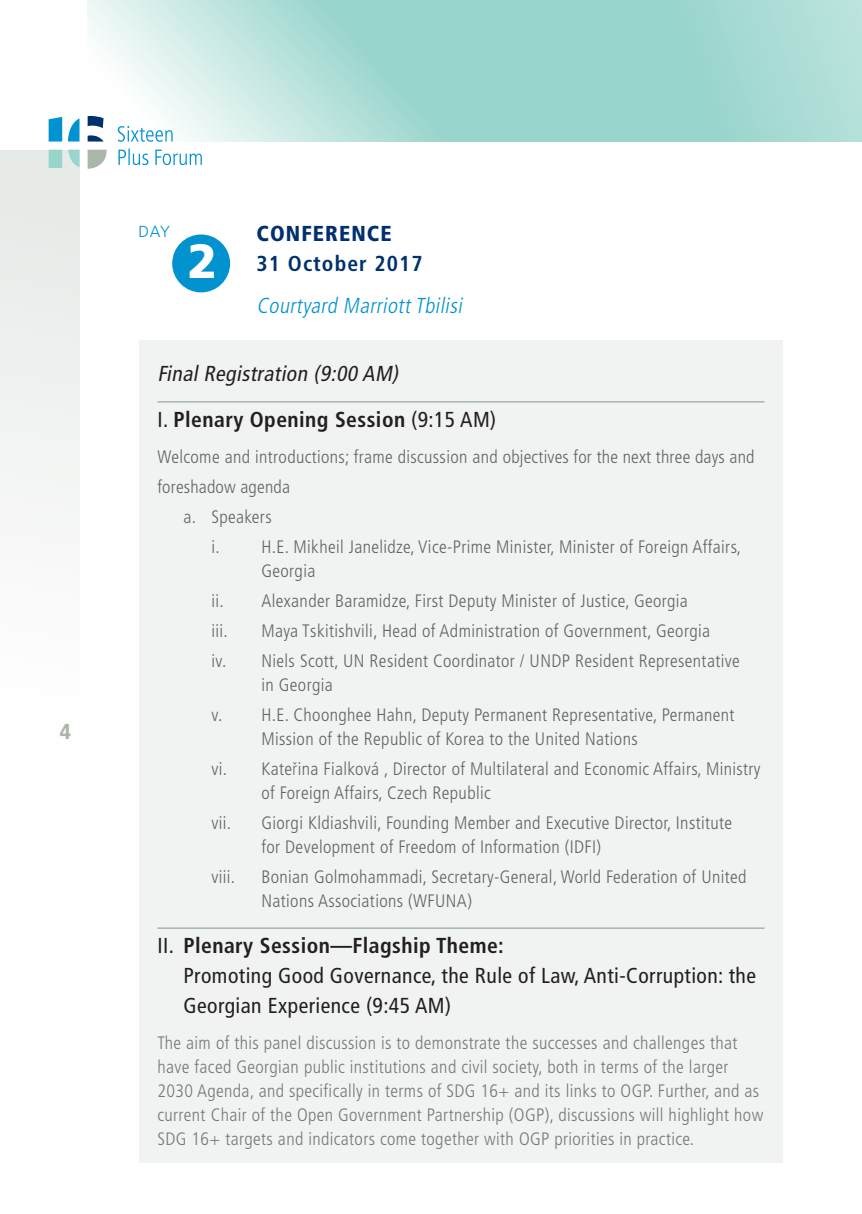
<style>
.page{position:relative;width:862px;height:1214px;background:#fff}
.page>*{position:absolute;margin:0;border:0;box-sizing:border-box;transform-origin:0 0}
.t1{font:900 48px "Frutiger LT Std";color:#fff}
.t2{font:condensed 21.6px/30px "Frutiger LT Std";letter-spacing:.02em;color:#231f20}
.t3{font:700 condensed 21.6px "Frutiger LT Std";letter-spacing:.02em;color:#231f20}
.t4{font:italic condensed 21.6px "Frutiger LT Std";color:#231f20}
.t5{font:italic 300 condensed 21.6px "Frutiger LT Std";color:#0093d0}
.t6{font:700 condensed 21.6px "Frutiger LT Std";letter-spacing:.05em;color:#00306d}
.t7{font:900 condensed 21.6px "Frutiger LT Std";letter-spacing:.05em;color:#00306d}
.t8{font:900 condensed 21.6px "Frutiger LT Std";color:#abb6ab}
.t9{font:300 condensed 18px/30px "Frutiger LT Std";letter-spacing:.02em;color:#636366}
.t10{font:300 condensed 18px/24px "Frutiger LT Std";letter-spacing:.02em;color:#76787b}
.t11{font:300 16px "Frutiger LT Std";color:#0093d0}
.s1{font-weight:400}
.s2{font-family:"Whitney Condensed";font-stretch:normal;font-size:20px}
.s3{font-weight:700}
</style>
<div class="page">
<svg style="left:87px;top:0;width:775px;height:141px;background:#afded7"></svg>
<div style="left:0;top:150px;width:79px;height:1063px;background:linear-gradient(to bottom,#eaeeeb,#fff)"></div>
<svg style="left:118px;top:148px;width:84px;height:17px"></svg>
<svg style="left:118px;top:126px;width:55px;height:16px"></svg>
<svg style="left:88px;top:116px;width:16px;height:12px"></svg>
<svg style="left:68px;top:118px;width:11px;height:23px"></svg>
<svg style="left:49px;top:117px;width:13px;height:24px"></svg>
<div style="left:49px;top:150px;width:13px;height:18px;background:#98d5cc"></div>
<svg style="left:68px;top:150px;width:11px;height:17px"></svg>
<svg style="left:88px;top:135px;width:16px;height:6px"></svg>
<svg style="left:88px;top:150px;width:19px;height:19px"></svg>
<div style="left:172px;top:234px;width:58px;height:58px;background:#0093d0;border-radius:50%"></div>
<div style="left:139px;top:340px;width:643px;height:822px;background:#f0f3f1"></div>
<hr style="left:157px;top:401px;width:607px;height:1px;background:#abb6ab">
<hr style="left:157px;top:927px;width:607px;height:1px;background:#abb6ab">
<p class="t8" style="left:60px;top:718px;width:13px">4</p>
<p class="t11" style="left:138px;top:222px;width:33px">DAY</p>
<p class="t7" style="left:257px;top:221px;width:136px">CONFERENCE</p>
<p class="t6" style="left:257px;top:251px;width:168px">31 October 2017</p>
<p class="t5" style="left:257px;top:293px;width:211px">Courtyard MarriottTbilisi</p>
<p class="t1" style="left:188px;top:232px;width:31px">2</p>
<p class="t4" style="left:157px;top:360px;width:247px">Final Registration (9:00 AM)</p>
<p class="t3" style="left:157px;top:406px;width:340px"><span class="s1">I.</span> Plenary Opening Session <span class="s1">(9:15 AM)</span></p>
<p class="t9" style="left:157px;top:441px;width:598px">Welcome and introductions; frame discussion and objectives for the next three days and foreshadow agenda</p>
<p class="t9" style="left:183px;top:501px;width:90px">a. Speakers</p>
<p class="t9" style="left:211px;top:531px;width:531px">i. H.E. Mikheil Janelidze, Vice-Prime Minister, Minister of Foreign Affairs,</p>
<p class="t9" style="left:261px;top:555px;width:55px">Georgia</p>
<p class="t9" style="left:211px;top:585px;width:478px">ii. Alexander Baramidze, First Deputy Minister of Justice, Georgia</p>
<p class="t9" style="left:211px;top:615px;width:18px">iii.</p>
<p class="t9" style="left:261px;top:615px;width:450px">Maya Tskitishvili, Head of Administration of Government, Georgia</p>
<p class="t9" style="left:211px;top:645px;width:530px">iv. Niels Scott, UN Resident Coordinator / UNDP Resident Representative</p>
<p class="t9" style="left:261px;top:669px;width:73px">in Georgia</p>
<p class="t9" style="left:211px;top:699px;width:524px">v. H.E. Choonghee Hahn, Deputy Permanent Representative, Permanent</p>
<p class="t9" style="left:261px;top:723px;width:378px">Mission of the Republic of Korea to the United Nations</p>
<p class="t9" style="left:211px;top:753px;width:550px">vi. Kate<span class="s2">ř</span>ina Fialková , Director of Multilateral and Economic Affairs, Ministry</p>
<p class="t9" style="left:261px;top:777px;width:231px">of Foreign Affairs, Czech Republic</p>
<p class="t9" style="left:211px;top:807px;width:21px">vii.</p>
<p class="t9" style="left:261px;top:807px;width:472px">Giorgi Kldiashvili, Founding Member and Executive Director, Institute</p>
<p class="t9" style="left:261px;top:831px;width:341px">for Development of Freedom of Information (IDFI)</p>
<p class="t9" style="left:211px;top:861px;width:25px">viii.</p>
<p class="t9" style="left:261px;top:861px;width:486px">Bonian Golmohammadi, Secretary-General, World Federation of United</p>
<p class="t9" style="left:261px;top:885px;width:212px">Nations Associations (WFUNA)</p>
<p class="t2" style="left:183px;top:930px;width:574px;text-indent:-26px">II. <span class="s3">Plenary Session—Flagship Theme:<br></span>Promoting Good Governance, the Rule of Law, Anti-Corruption: the<br>Georgian Experience (9:45 AM)</p>
<p class="t10" style="left:157px;top:1030px;width:607px">The aim of this panel discussion is to demonstrate the successes and challenges that have faced Georgian public institutions and civil society, both in terms of the larger 2030 Agenda, and specifically in terms of SDG 16+ and its links to OGP. Further, and as current Chair of the Open Government Partnership (OGP), discussions will highlight how SDG 16+ targets and indicators come together with OGP priorities in practice.</p>
</div>
